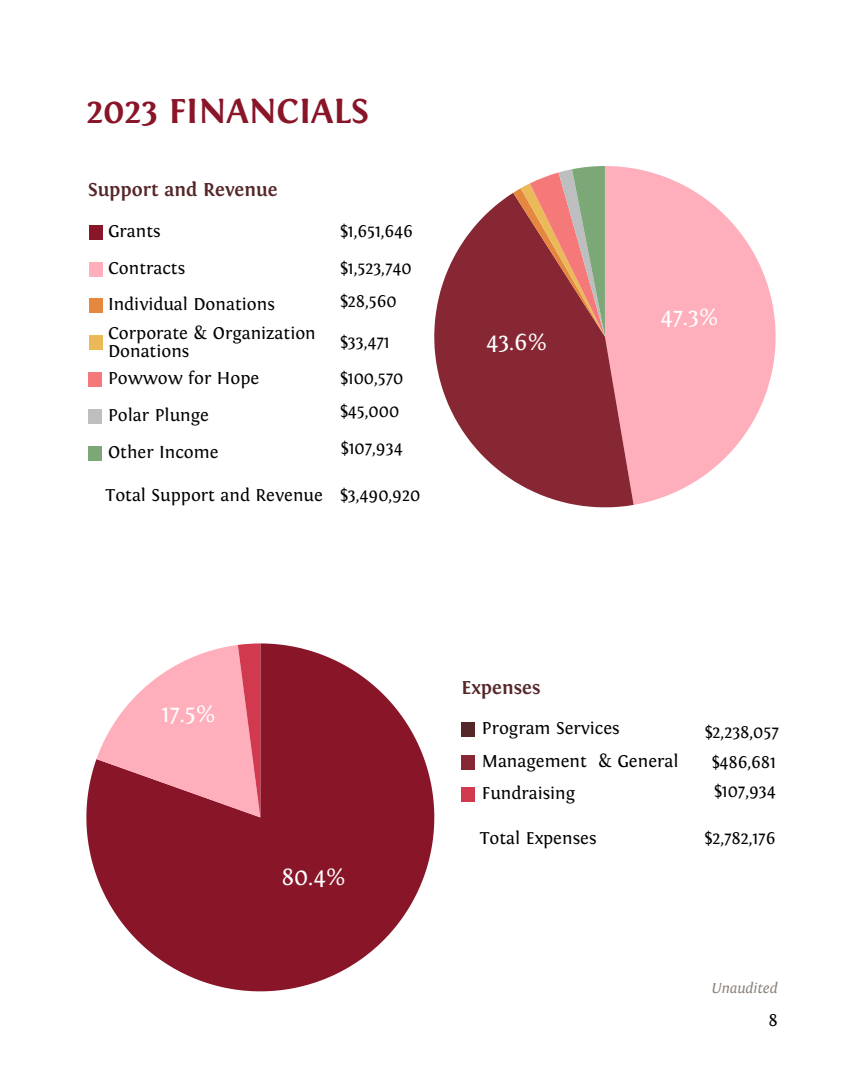
<style>
.page{position:relative;width:864px;height:1080px;background:#fff}
.page>*{position:absolute;margin:0;border:0;box-sizing:border-box;transform-origin:0 0}
.t1{font:700 36px "Fontin";color:#891529}
.t2{font:24.75px "Fontin";color:#fff}
.t3{font:24.6px "Fontin";color:#fff}
.t4{font:700 19.5px "Fontin";color:#562729}
.t5{font:18px/18px "Fontin";color:#000}
.t6{font:italic 15px "Fontin";color:#8d827a}
</style>
<div class="page">
<svg style="left:605px;top:166px;width:171px;height:339px;fill:#ffafbb"></svg>
<svg style="left:434px;top:193px;width:200px;height:314px;fill:#872734"></svg>
<svg style="left:513px;top:166px;width:92px;height:171px;background:#ac7064"></svg>
<div style="left:89px;top:262px;width:13px;height:14px;background:#ffafbb"></div>
<div style="left:89px;top:299px;width:13px;height:14px;background:#e6873f"></div>
<div style="left:89px;top:336px;width:13px;height:14px;background:#ebba58"></div>
<div style="left:88px;top:372px;width:14px;height:15px;background:#f6797a"></div>
<div style="left:88px;top:409px;width:14px;height:15px;background:#bcbec0"></div>
<div style="left:89px;top:225px;width:13px;height:14px;background:#891529"></div>
<div style="left:462px;top:722px;width:13px;height:15px;background:#562729"></div>
<div style="left:462px;top:755px;width:13px;height:14px;background:#872734"></div>
<div style="left:462px;top:787px;width:13px;height:15px;background:#d1394f"></div>
<svg style="left:86px;top:643px;width:348px;height:348px;fill:#891529"></svg>
<svg style="left:96px;top:643px;width:164px;height:174px"></svg>
<div style="left:88px;top:446px;width:14px;height:14px;background:#7ba876"></div>
<h1 class="t1" style="left:86px;top:91px;width:284px">2023 FINANCIALS</h1>
<h2 class="t4" style="left:88px;top:179px;width:191px">Support and Revenue</h2>
<h4 class="t5" style="left:108px;top:222px;width:54px">Grants</h4>
<h4 class="t5" style="left:340px;top:222px;width:75px">$1,651,646</h4>
<h4 class="t5" style="left:340px;top:259px;width:74px">$1,523,740</h4>
<h4 class="t5" style="left:340px;top:293px;width:59px">$28,560</h4>
<h4 class="t5" style="left:340px;top:333px;width:51px">$33,471</h4>
<h4 class="t5" style="left:340px;top:370px;width:65px">$100,570</h4>
<h4 class="t5" style="left:340px;top:403px;width:61px">$45,000</h4>
<h3 class="t5" style="left:108px;top:259px;width:79px">Contracts</h3>
<h4 class="t5" style="left:108px;top:296px;width:168px">Individual Donations</h4>
<h4 class="t5" style="left:108px;top:324px;width:209px">Corporate &amp; Organization<br>Donations</h4>
<h4 class="t5" style="left:108px;top:370px;width:153px">Powwow for Hope</h4>
<h4 class="t5" style="left:108px;top:406px;width:102px">Polar Plunge</h4>
<h4 class="t5" style="left:108px;top:443px;width:112px">Other Income</h4>
<h4 class="t5" style="left:341px;top:440px;width:64px">$107,934</h4>
<h4 class="t5" style="left:106px;top:487px;width:219px">Total Support and Revenue</h4>
<h4 class="t5" style="left:340px;top:487px;width:82px">$3,490,920</h4>
<h2 class="t3" style="left:486px;top:328px;width:62px">43.6%</h2>
<h4 class="t3" style="left:661px;top:303px;width:59px">47.3%</h4>
<h4 class="t2" style="left:162px;top:700px;width:56px">17.5%</h4>
<h4 class="t2" style="left:282px;top:863px;width:66px">80.4%</h4>
<h4 class="t4" style="left:462px;top:677px;width:80px">Expenses</h4>
<h2 class="t5" style="left:482px;top:720px;width:139px">Program Services</h2>
<h2 class="t5" style="left:482px;top:752px;width:198px">Management &amp; General</h2>
<h3 class="t5" style="left:482px;top:785px;width:95px">Fundraising</h3>
<h4 class="t5" style="left:480px;top:830px;width:118px">Total Expenses</h4>
<h4 class="t5" style="left:704px;top:723px;width:76px">$2,238,057</h4>
<h4 class="t5" style="left:711px;top:754px;width:66px">$486,681</h4>
<p class="t5" style="left:714px;top:783px;width:64px">$107,934</p>
<h4 class="t5" style="left:704px;top:830px;width:73px">$2,782,176</h4>
<h4 class="t6" style="left:712px;top:979px;width:67px">Unaudited</h4>
<p class="t5" style="left:768px;top:1012px;width:11px">8</p>
</div>
